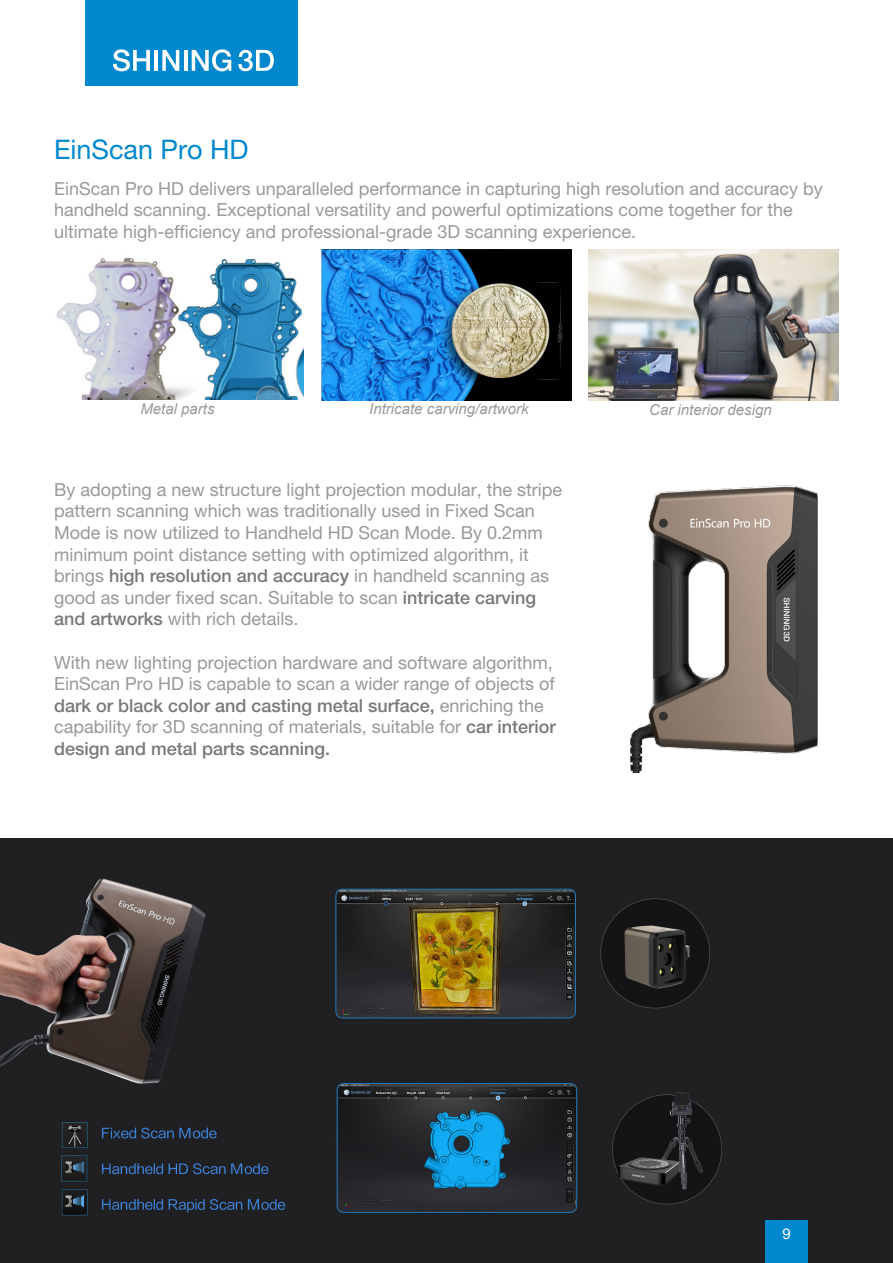
<style>
.page{position:relative;width:893px;height:1263px;background:#fff}
.page>*{position:absolute;margin:0;border:0;box-sizing:border-box;transform-origin:0 0}
.t1{font:27px "Helvetica Neue LT Pro";color:#0088ce}
.t2{font:18px/21.6px "Helvetica Neue LT Pro";color:#98999b}
.t3{font:18px/21.6px "Helvetica Neue LT Pro";color:#999a9e}
.t4{font:italic 15px "Arial";color:#999a9e}
.t5{font:15px "Helvetica Neue LT Pro";color:#fff}
.s1{font-weight:500;color:#79797b}
</style>
<div class="page">
<div style="left:782px;top:839px;width:111px;height:424px;background:#202022"></div>
<div style="left:85px;top:0;width:213px;height:85px;background:#0088ce"></div>
<img style="left:322px;top:250px;width:249px;height:151px">
<img style="left:589px;top:250px;width:250px;height:151px">
<img style="left:56px;top:257px;width:248px;height:142px">
<img style="left:630px;top:485px;width:188px;height:287px">
<svg style="left:113px;top:49px;width:37px;height:22px"></svg>
<hr style="left:154px;top:50px;width:4px;height:21px;background:#fff">
<svg style="left:162px;top:50px;width:17px;height:21px"></svg>
<hr style="left:184px;top:50px;width:3px;height:21px;background:#fff">
<svg style="left:192px;top:49px;width:39px;height:22px"></svg>
<svg style="left:238px;top:50px;width:36px;height:21px"></svg>
<img style="left:0;top:839px;width:782px;height:424px">
<div style="left:765px;top:1220px;width:43px;height:43px;background:#0088ce"></div>
<p class="t1" style="left:54px;top:132px;width:196px">EinScan Pro HD</p>
<p class="t3" style="left:54px;top:177px;width:770px">EinScan Pro HD delivers unparalleled performance in capturing high resolution and accuracy by handheld scanning. Exceptional versatility and powerful optimizations come together for the ultimate high-efficiency and professional-grade 3D scanning experience.</p>
<p class="t4" style="left:140px;top:399px;width:76px">Metal parts</p>
<p class="t4" style="left:369px;top:399px;width:161px">Intricate carving/artwork</p>
<p class="t4" style="left:649px;top:400px;width:124px">Car interior design</p>
<p class="t2" style="left:54px;top:478px;width:510px">By adopting a new structure light projection modular, the stripe pattern scanning which was traditionally used in Fixed Scan Mode is now utilized to Handheld HD Scan Mode. By 0.2mm minimum point distance setting with optimized algorithm, it brings <span class="s1">high resolution and accuracy</span> in handheld scanning as good as under fixed scan. Suitable to scan <span class="s1">intricate carving and artworks</span> with rich details.</p>
<p class="t2" style="left:54px;top:651px;width:503px">With new lighting projection hardware and software algorithm, EinScan Pro HD is capable to scan a wider range of objects of <span class="s1">dark or black color and casting metal surface,</span> enriching the capability for 3D scanning of materials, suitable for <span class="s1">car interior design and metal parts scanning.</span></p>
<p class="t5" style="left:782px;top:1224px;width:10px">9</p>
</div>
